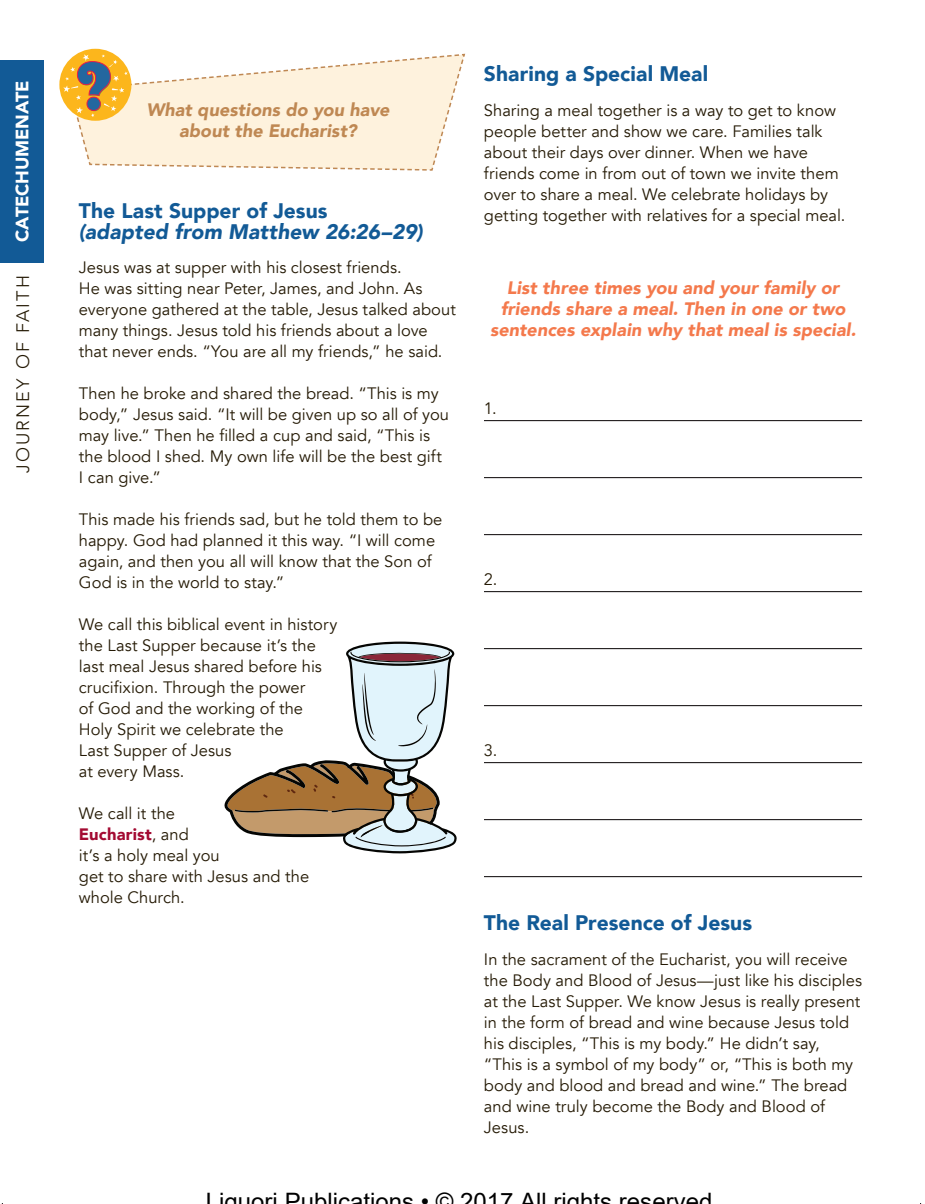
<style>
.page{position:relative;width:925px;height:1204px;background:#fff}
.page>*{position:absolute;margin:0;border:0;box-sizing:border-box;transform-origin:0 0}
.t1{font:24px "Arial";color:#000}
.t2{font:900 21px "Avenir";color:#125a96}
.t3{font:italic 900 21px "Avenir";color:#125a96}
.t4{font:italic 900 18px/21px "Avenir";letter-spacing:.005em;color:#f4794c;text-align:center}
.t5{font:italic 900 18px/21px "Avenir";letter-spacing:.005em;color:#bf8853;text-align:center}
.t6{font:300 18px "Avenir";letter-spacing:.115em;color:#251a05}
.t7{font:900 18px "Avenir";letter-spacing:-.005em;color:#fff}
.t8{font:16.5px/21px "Avenir";color:#251a05}
.s1{font-weight:900;color:#a30a32}
</style>
<div class="page">
<div style="left:0;top:60px;width:43px;height:203px;background:#125a96"></div>
<hr style="left:484px;top:420px;width:378px;height:1px;background:#231f20">
<hr style="left:484px;top:477px;width:378px;height:1px;background:#231f20">
<hr style="left:484px;top:534px;width:378px;height:1px;background:#231f20">
<hr style="left:484px;top:591px;width:378px;height:1px;background:#231f20">
<hr style="left:484px;top:648px;width:378px;height:1px;background:#231f20">
<hr style="left:484px;top:705px;width:378px;height:1px;background:#231f20">
<hr style="left:484px;top:762px;width:378px;height:1px;background:#231f20">
<hr style="left:484px;top:819px;width:378px;height:1px;background:#231f20">
<hr style="left:484px;top:876px;width:378px;height:1px;background:#231f20">
<div style="left:59px;top:49px;width:72px;height:72px;background:#fcb61c;border-radius:50%"></div>
<svg style="left:63px;top:53px;width:402px;height:118px"></svg>
<svg style="left:224px;top:642px;width:233px;height:211px"></svg>
<p class="t7" style="left:7px;top:242px;width:163px;rotate:-90deg">CATECHUMENATE</p>
<p class="t6" style="left:12px;top:473px;width:199px;rotate:-90deg">JOURNEY OF FAITH</p>
<p class="t5" style="left:146px;top:99px;width:245px">What questions do you have about the Eucharist?</p>
<p class="t2" style="left:79px;top:193px;width:250px">The Last Supper of Jesus</p>
<p class="t3" style="left:79px;top:214px;width:345px">(adapted from Matthew 26:26–29)</p>
<p class="t8" style="left:79px;top:257px;width:378px">Jesus was at supper with his closest friends.<br>He was sitting near Peter, James, and John. As everyone gathered at the table, Jesus talked about many things. Jesus told his friends about a love that never ends. “You are all my friends,” he said.</p>
<p class="t8" style="left:79px;top:383px;width:372px">Then he broke and shared the bread. “This is my body,” Jesus said. “It will be given up so all of you may live.” Then he filled a cup and said, “This is the blood I shed. My own life will be the best gift I can give.”</p>
<p class="t8" style="left:79px;top:509px;width:365px">This made his friends sad, but he told them to be happy. God had planned it this way. “I will come again, and then you all will know that the Son of God is in the world to stay.”</p>
<p class="t8" style="left:79px;top:614px;width:260px">We call this biblical event in history the Last Supper because it’s the last meal Jesus shared before his crucifixion. Through the power<br>of God and the working of the<br>Holy Spirit we celebrate the<br>Last Supper of Jesus<br>at every Mass.</p>
<p class="t8" style="left:79px;top:803px;width:232px">We call it the<br><span class="s1">Eucharist</span>, and<br>it’s a holy meal you<br>get to share with Jesus and the whole Church.</p>
<p class="t2" style="left:484px;top:56px;width:226px">Sharing a Special Meal</p>
<p class="t8" style="left:484px;top:100px;width:363px">Sharing a meal together is a way to get to know people better and show we care. Families talk about their days over dinner. When we have friends come in from out of town we invite them over to share a meal. We celebrate holidays by getting together with relatives for a special meal.</p>
<p class="t4" style="left:490px;top:277px;width:367px">List three times you and your family or friends share a meal. Then in one or two sentences explain why that meal is special.</p>
<p class="t8" style="left:484px;top:398px;width:14px">1.</p>
<p class="t8" style="left:484px;top:569px;width:15px">2.</p>
<p class="t8" style="left:484px;top:740px;width:15px">3.</p>
<p class="t2" style="left:484px;top:905px;width:270px">The Real Presence of Jesus</p>
<p class="t8" style="left:484px;top:949px;width:380px">In the sacrament of the Eucharist, you will receive the Body and Blood of Jesus—just like his disciples at the Last Supper. We know Jesus is really present in the form of bread and wine because Jesus told his disciples, “This is my body.” He didn’t say, “This is a symbol of my body” or, “This is both my body and blood and bread and wine.” The bread and wine truly become the Body and Blood of Jesus.</p>
<h1 class="t1" style="left:206px;top:1185px;width:508px">Li uori Publications • © 2017 All ri hts reserved</h1>
</div>
